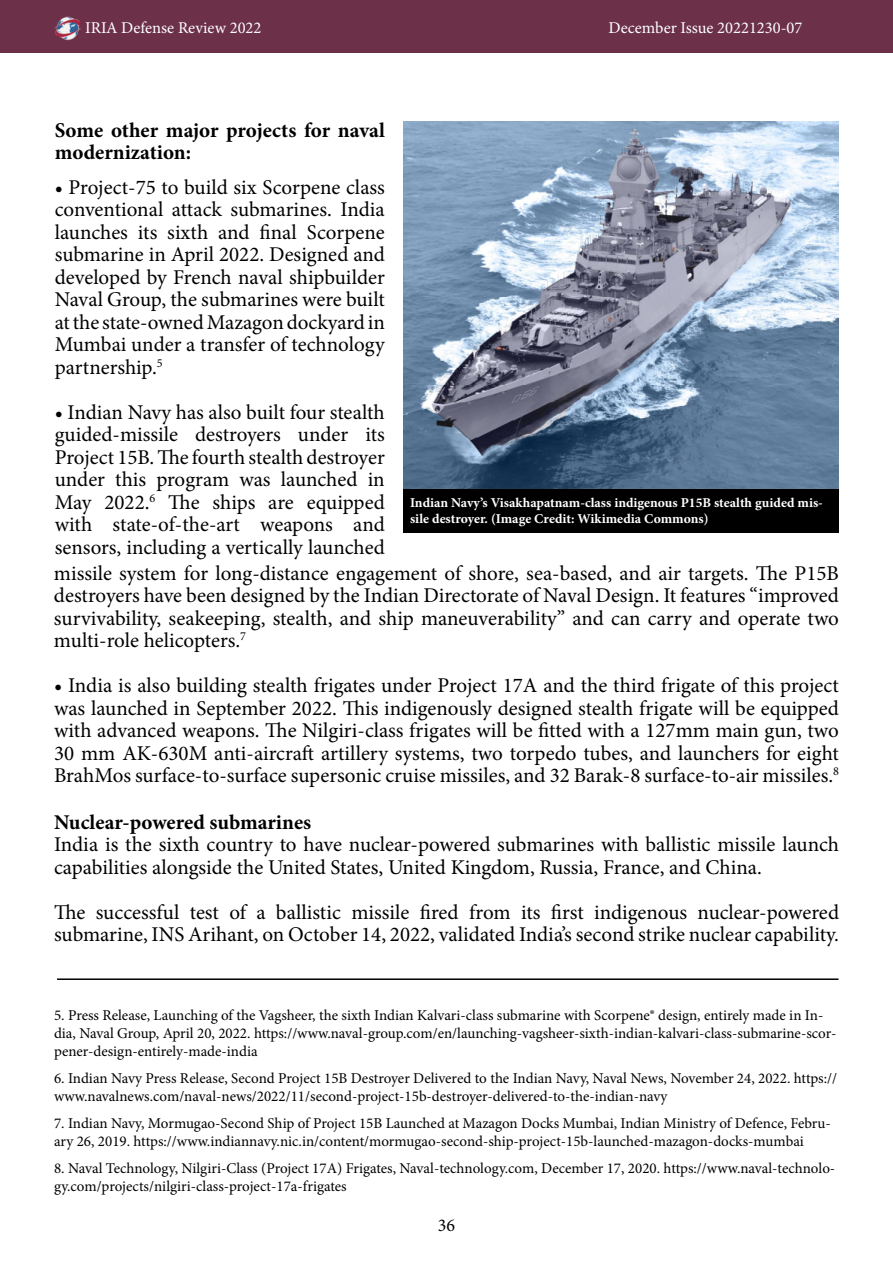
<style>
.page{position:relative;width:893px;height:1263px;background:#fff}
.page>*{position:absolute;margin:0;border:0;box-sizing:border-box;transform-origin:0 0}
.t1{font:21px/22.5px "Minion Pro";color:#000;text-align:justify}
.t2{font:700 21px/22.5px "Minion Pro";color:#000}
.t3{font:18px "Minion Pro";color:#000}
.t4{font:16.5px "Minion Pro";color:#fff}
.t5{font:15px/18px "Minion Pro";color:#000}
.t6{font:700 13.5px/16.2px "Minion Pro";color:#fff}
</style>
<div class="page">
<div style="left:0;top:0;width:893px;height:53px;background:#6c3149"></div>
<img style="left:55px;top:16px;width:25px;height:25px">
<hr style="left:57px;top:978px;width:781px;height:2px;background:#000">
<img style="left:404px;top:121px;width:435px;height:369px">
<div style="left:404px;top:490px;width:435px;height:43px;background:#000"></div>
<p class="t4" style="left:85px;top:16px;width:178px">IRIA Defense Review 2022</p>
<p class="t4" style="left:608px;top:16px;width:195px">December Issue 20221230-07</p>
<p class="t2" style="left:55px;top:118px;width:332px">Some other major projects for naval modernization:</p>
<p class="t1" style="left:55px;top:176px;width:332px">• Project-75 to build six Scorpene class conventional attack submarines. India launches its sixth and final Scorpene submarine in April 2022. Designed and developed by French naval shipbuilder Naval Group, the submarines were built at the state-owned Mazagon dockyard in Mumbai under a transfer of technology partnership.<sup>5</sup></p>
<p class="t1" style="left:55px;top:401px;width:332px">• Indian Navy has also built four stealth guided-missile destroyers under its Project 15B. The fourth stealth destroyer under this program was launched in May 2022.<sup>6</sup> The ships are equipped with state-of-the-art weapons and sensors, including a vertically launched</p>
<p class="t1" style="left:54px;top:562px;width:786px">missile system for long-distance engagement of shore, sea-based, and air targets. The P15B destroyers have been designed by the Indian Directorate of Naval Design. It features “improved survivability, seakeeping, stealth, and ship maneuverability” and can carry and operate two multi-role helicopters.<sup>7</sup></p>
<p class="t1" style="left:54px;top:674px;width:786px">• India is also building stealth frigates under Project 17A and the third frigate of this project was launched in September 2022. This indigenously designed stealth frigate will be equipped with advanced weapons. The Nilgiri-class frigates will be fitted with a 127mm main gun, two 30 mm AK-630M anti-aircraft artillery systems, two torpedo tubes, and launchers for eight BrahMos surface-to-surface supersonic cruise missiles, and 32 Barak-8 surface-to-air missiles.<sup>8</sup></p>
<p class="t2" style="left:54px;top:810px;width:259px">Nuclear-powered submarines</p>
<p class="t1" style="left:54px;top:833px;width:787px">India is the sixth country to have nuclear-powered submarines with ballistic missile launch capabilities alongside the United States, United Kingdom, Russia, France, and China.</p>
<p class="t1" style="left:54px;top:901px;width:787px">The successful test of a ballistic missile fired from its first indigenous nuclear-powered submarine, INS Arihant, on October 14, 2022, validated India’s second strike nuclear capability.</p>
<p class="t6" style="left:410px;top:495px;width:414px">Indian Navy’s Visakhapatnam-class indigenous P15B stealth guided mis&shy;sile destroyer. (Image Credit: Wikimedia Commons)</p>
<p class="t5" style="left:54px;top:1006px;width:784px">5. Press Release, Launching of the Vagsheer, the sixth Indian Kalvari-class submarine with Scorpene® design, entirely made in In&shy;dia, Naval Group, April 20, 2022. https://www.naval-group.com/en/launching-vagsheer-sixth-indian-kalvari-class-submarine-scor&shy;pener-design-entirely-made-india</p>
<p class="t5" style="left:54px;top:1069px;width:785px">6. Indian Navy Press Release, Second Project 15B Destroyer Delivered to the Indian Navy, Naval News, November 24, 2022. https:// www.navalnews.com/naval-news/2022/11/second-project-15b-destroyer-delivered-to-the-indian-navy</p>
<p class="t5" style="left:54px;top:1114px;width:778px">7. Indian Navy, Mormugao-Second Ship of Project 15B Launched at Mazagon Docks Mumbai, Indian Ministry of Defence, Febru&shy;ary 26, 2019. https://www.indiannavy.nic.in/content/mormugao-second-ship-project-15b-launched-mazagon-docks-mumbai</p>
<p class="t5" style="left:54px;top:1159px;width:783px">8. Naval Technology, Nilgiri-Class (Project 17A) Frigates, Naval-technology.com, December 17, 2020. https://www.naval-technolo&shy;gy.com/projects/nilgiri-class-project-17a-frigates</p>
<p class="t3" style="left:438px;top:1213px;width:19px">36</p>
</div>
